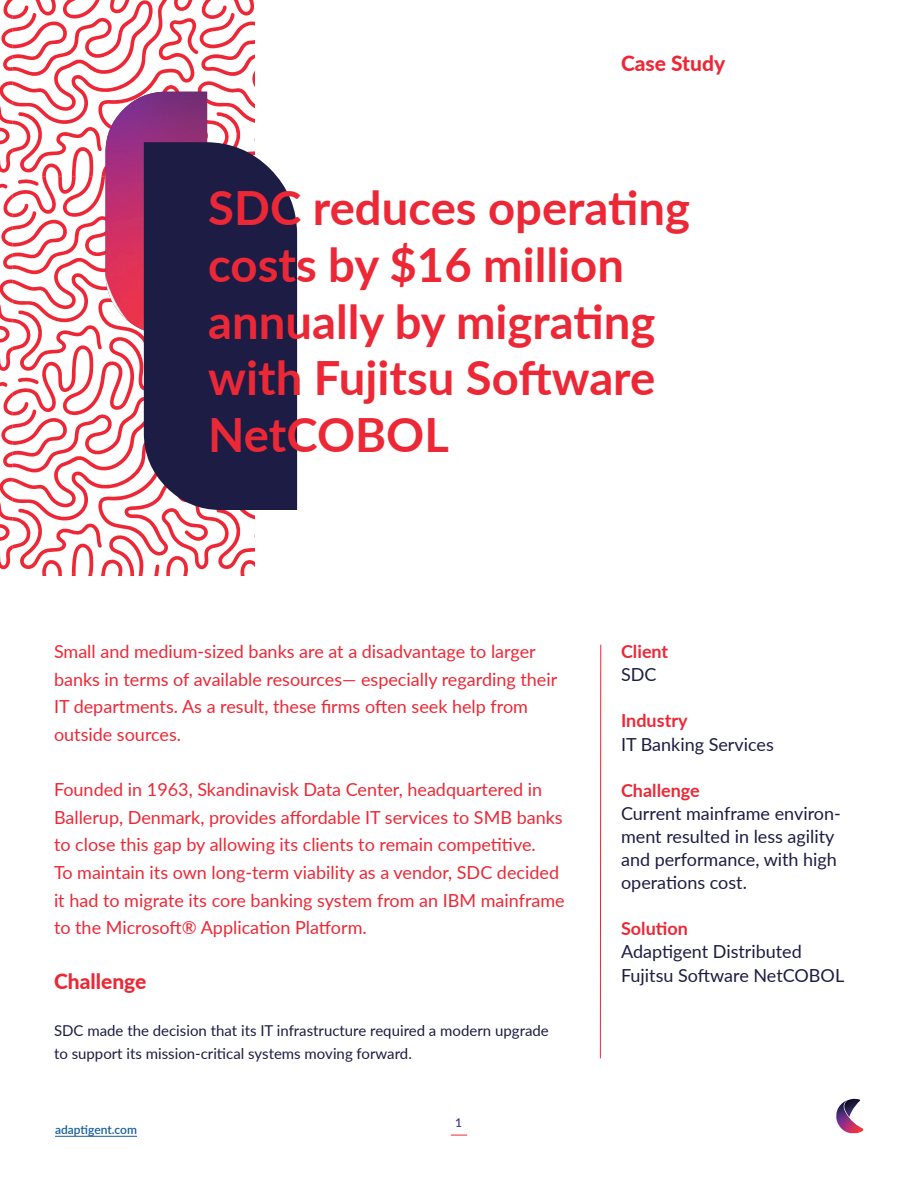
<style>
.page{position:relative;width:918px;height:1188px;background:#fff}
.page>*{position:absolute;margin:0;border:0;box-sizing:border-box;transform-origin:0 0}
.t1{font:700 47.25px/56.7px "Lato";color:#ed2836}
.t2{font:800 21px "Lato";color:#ed2836}
.t3{font:18px/27.6px "Lato";color:#ed2836}
.t4{font:18px/23.1px "Lato";color:#1d1c44}
.t5{font:700 18px "Lato";color:#ed2836}
.t6{font:15px/23.1px "Lato";color:#1d1c44}
.t7{font:600 12px "Lato";color:#175d9e}
.t8{font:600 12px "Lato";color:#48388f}
</style>
<div class="page">
<hr style="left:55px;top:1136px;width:82px;height:1px;background:#175d9e">
<svg style="left:451px;top:1135px;width:16px;height:1px"></svg>
<img style="left:836px;top:1102px;width:27px;height:31px">
<img style="left:843px;top:1099px;width:17px;height:18px">
<hr style="left:600px;top:645px;width:1px;height:413px;background:#ed2836">
<svg style="left:0;top:0;width:254px;height:575px"></svg>
<img style="left:105px;top:92px;width:102px;height:242px">
<div style="left:144px;top:142px;width:153px;height:368px;background:#1d1c44"></div>
<p class="t2" style="left:621px;top:48px;width:106px">Case Study</p>
<p class="t1" style="left:208px;top:178px;width:483px">SDC reduces operating costs by $16 million</p>
<p class="t1" style="left:208px;top:291px;width:449px">annually by migrating</p>
<p class="t1" style="left:208px;top:348px;width:449px">with Fujitsu Software</p>
<p class="t1" style="left:208px;top:404px;width:242px">NetCOBOL</p>
<p class="t3" style="left:54px;top:637px;width:505px">Small and medium-sized banks are at a disadvantage to larger banks in terms of available resources— especially regarding their IT departments. As a result, these firms often seek help from outside sources.</p>
<p class="t3" style="left:54px;top:775px;width:510px">Founded in 1963, Skandinavisk Data Center, headquartered in<br>Ballerup, Denmark, provides affordable IT services to SMB banks to close this gap by allowing its clients to remain competitive.</p>
<p class="t3" style="left:54px;top:858px;width:512px">To maintain its own long-term viability as a vendor, SDC decided it had to migrate its core banking system from an IBM mainframe to the Microsoft® Application Platform.</p>
<p class="t2" style="left:54px;top:966px;width:94px">Challenge</p>
<p class="t6" style="left:54px;top:1018px;width:496px">SDC made the decision that its IT infrastructure required a modern upgrade to support its mission-critical systems moving forward.</p>
<p class="t7" style="left:55px;top:1120px;width:83px">adaptigent.com</p>
<p class="t8" style="left:455px;top:1113px;width:8px">1</p>
<p class="t5" style="left:621px;top:638px;width:49px">Client</p>
<p class="t4" style="left:621px;top:662px;width:37px">SDC</p>
<p class="t5" style="left:621px;top:708px;width:68px">Industry</p>
<p class="t4" style="left:621px;top:732px;width:154px">IT Banking Services</p>
<p class="t5" style="left:621px;top:777px;width:80px">Challenge</p>
<p class="t4" style="left:621px;top:801px;width:221px">Current mainframe environ&shy;ment resulted in less agility and performance, with high operations cost.</p>
<p class="t5" style="left:621px;top:916px;width:68px">Solution</p>
<p class="t4" style="left:621px;top:940px;width:182px">Adaptigent Distributed</p>
<p class="t4" style="left:621px;top:963px;width:225px">Fujitsu Software NetCOBOL</p>
</div>
